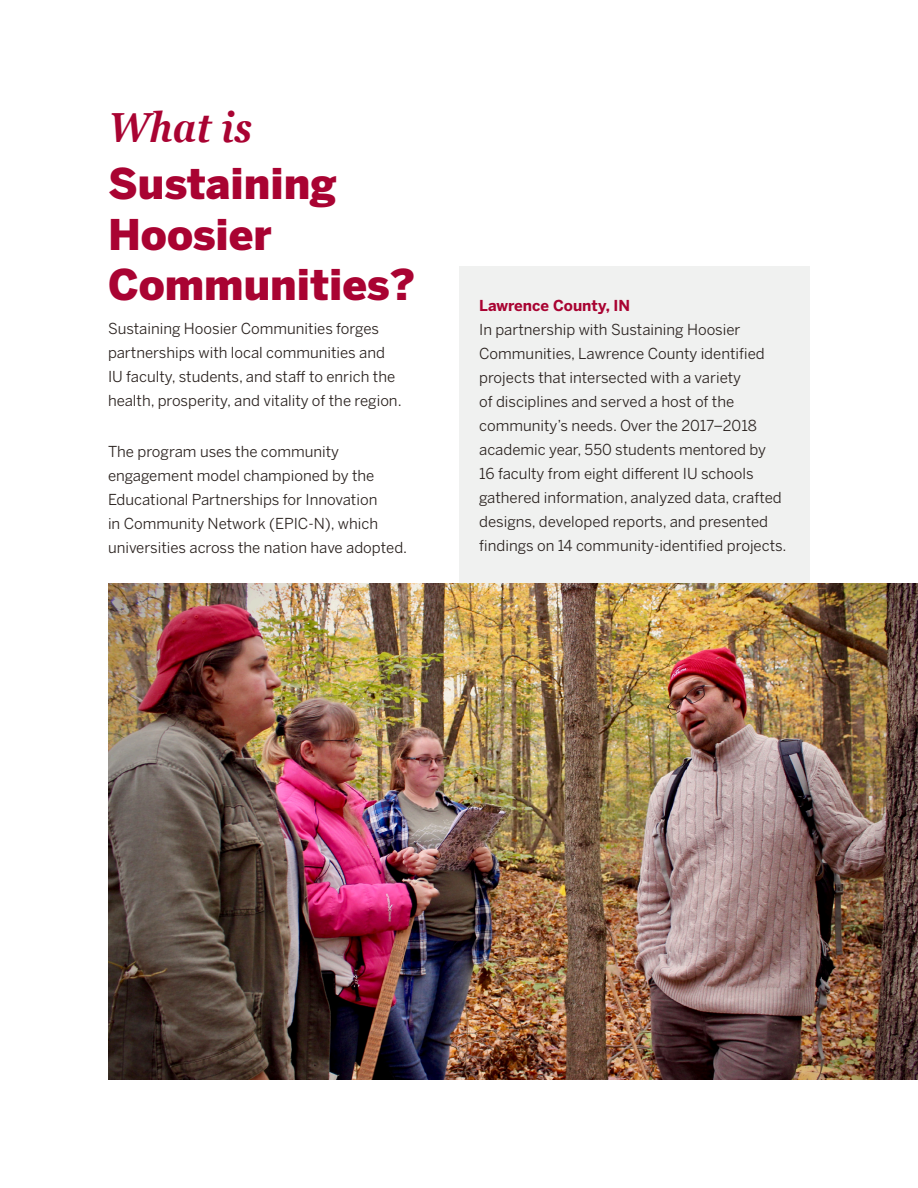
<style>
.page{position:relative;width:918px;height:1188px;background:#fff}
.page>*{position:absolute;margin:0;border:0;box-sizing:border-box;transform-origin:0 0}
.t1{font:900 42px/50.4px "Benton Sans";color:#a90332}
.H1_Accent{font:italic 600 condensed 42px "Georgia Pro";color:#a90332}
.Paragraph{font:15px/24px "Benton Sans";color:#2a221f}
.s1{font-weight:700;color:#a90332}
</style>
<div class="page">
<div style="left:459px;top:266px;width:351px;height:318px;background:#f0f1f0"></div>
<img style="left:108px;top:584px;width:810px;height:496px">
<p class="H1_Accent" style="left:108px;top:104px;width:146px">What is</p>
<h1 class="t1" style="left:108px;top:160px;width:309px">Sustaining<br>Hoosier<br>Communities?</h1>
<p class="Paragraph" style="left:108px;top:316px;width:295px">Sustaining Hoosier Communities forges partnerships with local communities and IU faculty, students, and staff to enrich the health, prosperity, and vitality of the region.</p>
<p class="Paragraph" style="left:108px;top:439px;width:301px">The program uses the community engagement model championed by the Educational Partnerships for Innovation<br>in Community Network (EPIC-N), which universities across the nation have adopted.</p>
<p class="Paragraph" style="left:479px;top:293px;width:309px"><span class="s1">Lawrence County, IN<br></span>In partnership with Sustaining Hoosier Communities, Lawrence County identified projects that intersected with a variety<br>of disciplines and served a host of the community’s needs. Over the 2017–2018 academic year, 550 students mentored by<br>16 faculty from eight different IU schools gathered information, analyzed data, crafted designs, developed reports, and presented findings on 14 community-identified projects.</p>
</div>
